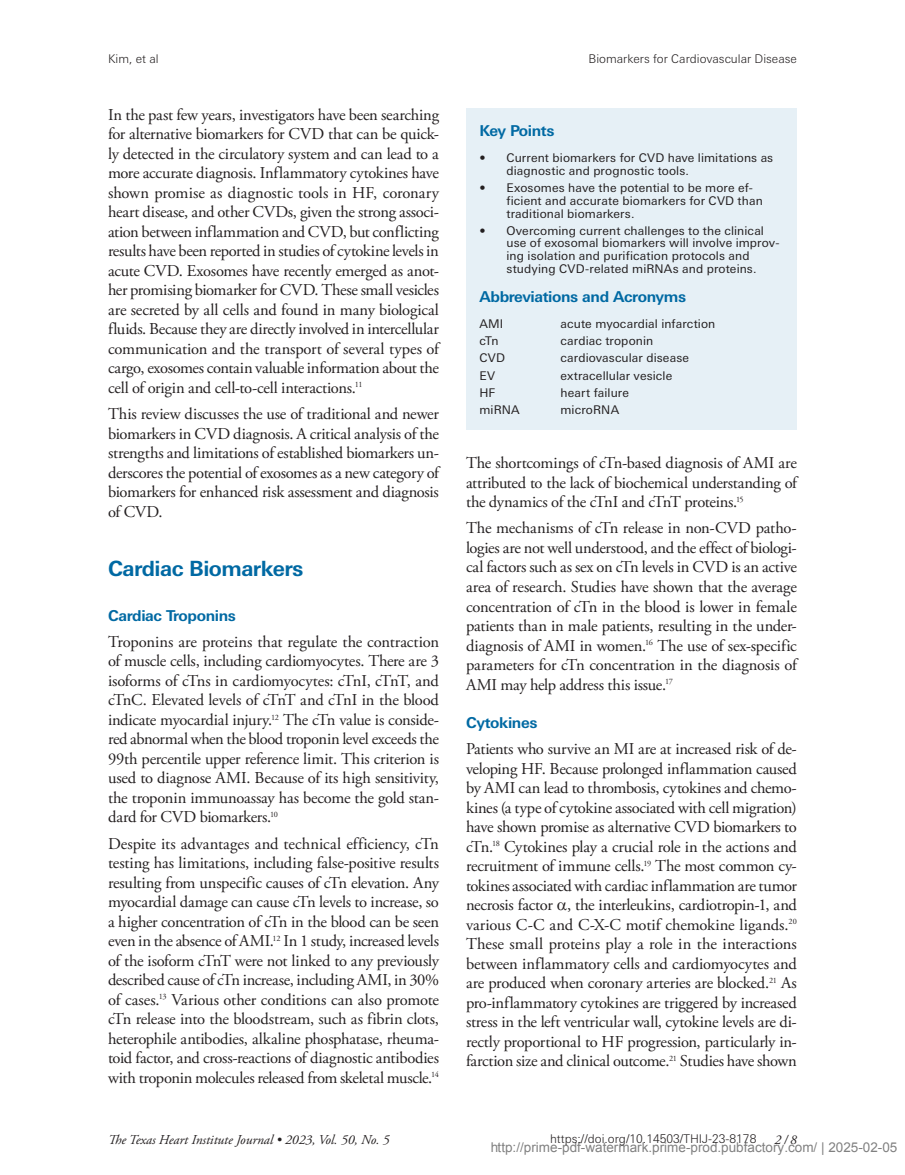
<style>
.page{position:relative;width:905px;height:1175px;background:#fff}
.page>*{position:absolute;margin:0;border:0;box-sizing:border-box;transform-origin:0 0}
.HEADING_1{font:700 21px "Univers Next Pro";letter-spacing:-.025em;color:#0069a3}
.BODY{font:16.5px/19.5px "Adobe Garamond Pro";letter-spacing:-.015em;color:#231f20;text-align:justify}
.HEADING_2{font:700 15px "Univers Next Pro";letter-spacing:-.025em;color:#0069a3}
.ABREV___ACRONYM_BODY{font:700 15px "Univers Next Pro";letter-spacing:-.025em;color:#0069a3}
.ABREV___ACRONYM_HEADER{font:700 15px "Univers Next Pro";letter-spacing:-.025em;color:#0069a3}
.t1{font:13.5px "Arial";color:rgb(0 0 0/.5)}
.t2{font:italic 13.5px "Adobe Garamond Pro";color:#231f20}
.ABREV___ACRONYM_BODY-2{font:12px/12.8px "Univers Next Pro";letter-spacing:.01em;color:#231f20}
.t3{font:300 12px "Univers Next Pro";color:#231f20}
</style>
<div class="page">
<div style="left:466px;top:109px;width:331px;height:31px;background:#e6f0f6"></div>
<div style="left:466px;top:133px;width:331px;height:58px;background:#e6f0f6"></div>
<div style="left:466px;top:163px;width:331px;height:71px;background:#e6f0f6"></div>
<div style="left:466px;top:205px;width:331px;height:85px;background:#e6f0f6"></div>
<div style="left:466px;top:270px;width:331px;height:49px;background:#e6f0f6"></div>
<div style="left:466px;top:316px;width:331px;height:46px;background:#e6f0f6"></div>
<div style="left:466px;top:350px;width:331px;height:46px;background:#e6f0f6"></div>
<div style="left:466px;top:384px;width:331px;height:46px;background:#e6f0f6"></div>
<p class="t3" style="left:108px;top:52px;width:52px">Kim, et al</p>
<p class="t3" style="left:588px;top:52px;width:210px">Biomarkers for Cardiovascular Disease</p>
<p class="BODY" style="left:108px;top:105px;width:332px">In the past few years, investigators have been searching for alternative biomarkers for CVD that can be quick&shy;ly detected in the circulatory system and can lead to a more accurate diagnosis. Inflammatory cytokines have shown promise as diagnostic tools in HF, coronary heart disease, and other CVDs, given the strong associ&shy;ation between inflammation and CVD, but conflicting results have been reported in studies of cytokine levels in acute CVD. Exosomes have recently emerged as anot&shy;her promising biomarker for CVD. These small vesicles are secreted by all cells and found in many biological fluids. Because they are directly involved in intercellular communication and the transport of several types of cargo, exosomes contain valuable information about the cell of origin and cell-to-cell interactions.<sup>11</sup></p>
<p class="BODY" style="left:108px;top:405px;width:332px">This review discusses the use of traditional and newer biomarkers in CVD diagnosis. A critical analysis of the strengths and limitations of established biomarkers un&shy;derscores the potential of exosomes as a new category of biomarkers for enhanced risk assessment and diagnosis of CVD.</p>
<p class="HEADING_1" style="left:108px;top:555px;width:197px">Cardiac Biomarkers</p>
<p class="HEADING_2" style="left:108px;top:606px;width:129px">Cardiac Troponins</p>
<p class="BODY" style="left:108px;top:632px;width:332px">Troponins are proteins that regulate the contraction of muscle cells, including cardiomyocytes. There are 3 isoforms of cTns in cardiomyocytes: cTnI, cTnT, and cTnC. Elevated levels of cTnT and cTnI in the blood indicate myocardial injury.<sup>12</sup> The cTn value is conside&shy;red abnormal when the blood troponin level exceeds the 99th percentile upper reference limit. This criterion is used to diagnose AMI. Because of its high sensitivity, the troponin immunoassay has become the gold stan&shy;dard for CVD biomarkers.<sup>10</sup></p>
<p class="BODY" style="left:108px;top:834px;width:332px">Despite its advantages and technical efficiency, cTn testing has limitations, including false-positive results resulting from unspecific causes of cTn elevation. Any myocardial damage can cause cTn levels to increase, so a higher concentration of cTn in the blood can be seen even in the absence of AMI.<sup>12</sup> In 1 study, increased levels of the isoform cTnT were not linked to any previously described cause of cTn increase, including AMI, in 30% of cases.<sup>13</sup> Various other conditions can also promote cTn release into the bloodstream, such as fibrin clots, heterophile antibodies, alkaline phosphatase, rheuma&shy;toid factor, and cross-reactions of diagnostic antibodies with troponin molecules released from skeletal muscle.<sup>14</sup></p>
<p class="ABREV___ACRONYM_HEADER" style="left:479px;top:122px;width:76px">Key Points</p>
<p class="ABREV___ACRONYM_BODY-2" style="left:506px;top:152px;width:268px;text-indent:-27px">• Current biomarkers for CVD have limitations as diagnostic and prognostic tools.</p>
<p class="ABREV___ACRONYM_BODY-2" style="left:506px;top:181px;width:258px;text-indent:-27px">• Exosomes have the potential to be more ef&shy;ficient and accurate biomarkers for CVD than traditional biomarkers.</p>
<p class="ABREV___ACRONYM_BODY-2" style="left:506px;top:224px;width:274px;text-indent:-27px">• Overcoming current challenges to the clinical use of exosomal biomarkers will involve improv&shy;ing isolation and purification protocols and studying CVD-related miRNAs and proteins.</p>
<p class="ABREV___ACRONYM_BODY" style="left:479px;top:288px;width:208px">Abbreviations and Acronyms</p>
<p class="ABREV___ACRONYM_BODY-2" style="left:479px;top:318px;width:25px">AMI</p>
<p class="ABREV___ACRONYM_BODY-2" style="left:560px;top:318px;width:156px">acute myocardial infarction</p>
<p class="ABREV___ACRONYM_BODY-2" style="left:479px;top:335px;width:21px">cTn</p>
<p class="ABREV___ACRONYM_BODY-2" style="left:560px;top:335px;width:94px">cardiac troponin</p>
<p class="ABREV___ACRONYM_BODY-2" style="left:479px;top:352px;width:27px">CVD</p>
<p class="ABREV___ACRONYM_BODY-2" style="left:560px;top:352px;width:130px">cardiovascular disease</p>
<p class="ABREV___ACRONYM_BODY-2" style="left:479px;top:369px;width:17px">EV</p>
<p class="ABREV___ACRONYM_BODY-2" style="left:560px;top:369px;width:113px">extracellular vesicle</p>
<p class="ABREV___ACRONYM_BODY-2" style="left:479px;top:386px;width:17px">HF</p>
<p class="ABREV___ACRONYM_BODY-2" style="left:560px;top:386px;width:70px">heart failure</p>
<p class="ABREV___ACRONYM_BODY-2" style="left:479px;top:403px;width:42px">miRNA</p>
<p class="ABREV___ACRONYM_BODY-2" style="left:560px;top:403px;width:60px">microRNA</p>
<p class="BODY" style="left:466px;top:454px;width:332px">The shortcomings of cTn-based diagnosis of AMI are attributed to the lack of biochemical understanding of the dynamics of the cTnI and cTnT proteins.<sup>15</sup></p>
<p class="BODY" style="left:466px;top:519px;width:332px">The mechanisms of cTn release in non-CVD patho&shy;logies are not well understood, and the effect of biologi&shy;cal factors such as sex on cTn levels in CVD is an active area of research. Studies have shown that the average concentration of cTn in the blood is lower in female patients than in male patients, resulting in the under&shy;diagnosis of AMI in women.<sup>16</sup> The use of sex-specific parameters for cTn concentration in the diagnosis of AMI may help address this issue.<sup>17</sup></p>
<p class="HEADING_2" style="left:466px;top:713px;width:73px">Cytokines</p>
<p class="BODY" style="left:466px;top:739px;width:332px">Patients who survive an MI are at increased risk of de&shy;veloping HF. Because prolonged inflammation caused by AMI can lead to thrombosis, cytokines and chemo&shy;kines (a type of cytokine associated with cell migration) have shown promise as alternative CVD biomarkers to cTn.<sup>18</sup> Cytokines play a crucial role in the actions and recruitment of immune cells.<sup>19</sup> The most common cy&shy;tokines associated with cardiac inflammation are tumor necrosis factor , the interleukins, cardiotropin-1, and various C-C and C-X-C motif chemokine ligands.<sup>20<br></sup>These small proteins play a role in the interactions between inflammatory cells and cardiomyocytes and are produced when coronary arteries are blocked.<sup>21</sup> As pro-inflammatory cytokines are triggered by increased stress in the left ventricular wall, cytokine levels are di&shy;rectly proportional to HF progression, particularly in&shy;farction size and clinical outcome.<sup>21</sup> Studies have shown</p>
<p class="t2" style="left:108px;top:1131px;width:283px">The Texas Heart Institute Journal • 2023, Vol. 50, No. 5</p>
<p class="t3" style="left:550px;top:1132px;width:208px">https://doi.org/10.14503/THIJ-23-8178</p>
<p class="t2" style="left:774px;top:1131px;width:24px">2 / 8</p>
<p class="t1" style="left:490px;top:1140px;width:409px">http://prime-pdf-watermark.prime-prod.pubfactory.com/ | 2025-02-05</p>
</div>
